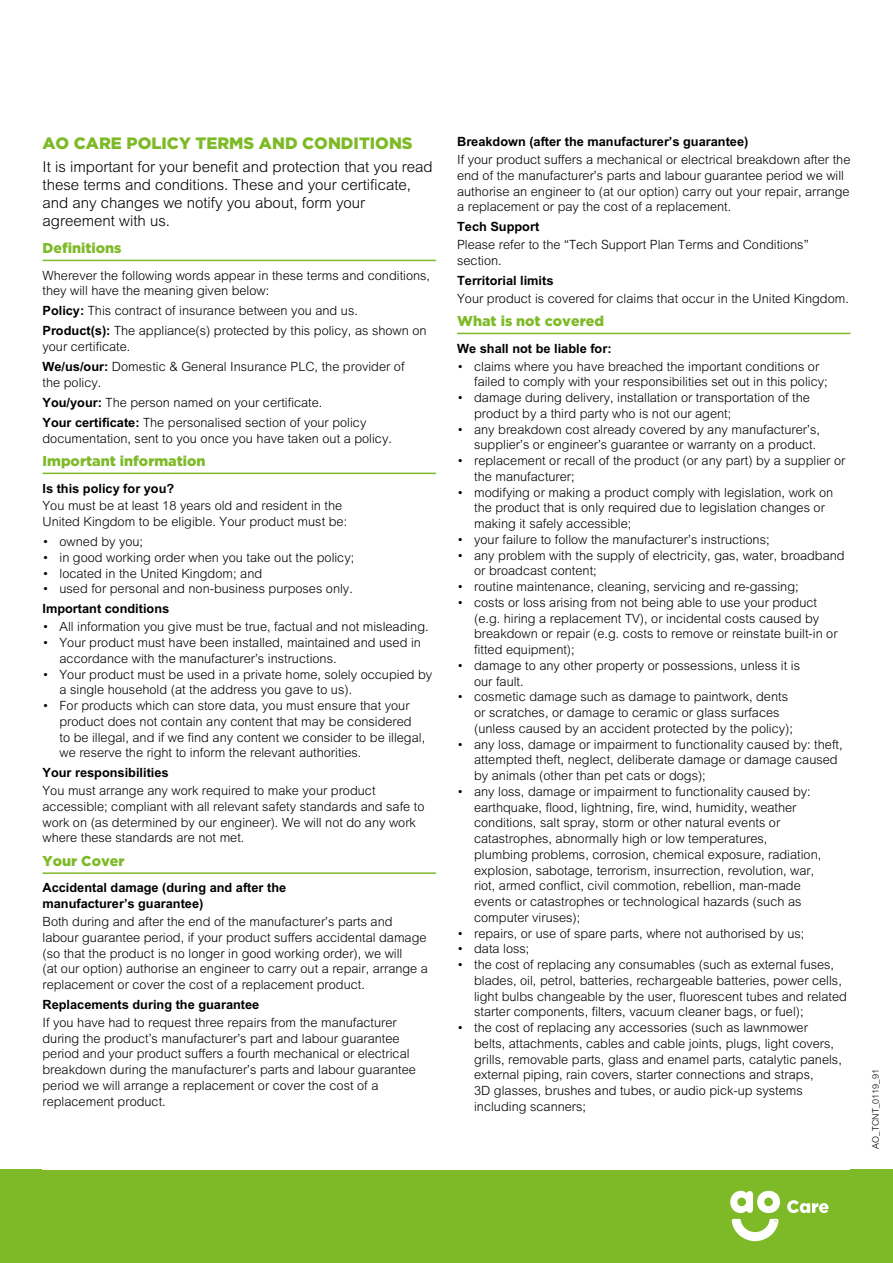
<style>
.page{position:relative;width:893px;height:1263px;background:#fff}
.page>*{position:absolute;margin:0;border:0;box-sizing:border-box;transform-origin:0 0}
.t1{font:900 16.5px "Gotham";color:#7eba28}
.t2{font:300 15px/18px "Arial";color:#000}
.t3{font:900 14.25px "Gotham";color:#7eba28}
.t4{font:300 12.75px/15.8px "Arial";color:#000}
.t5{font:700 12.75px/15.8px "Arial";color:#000}
.t6{font:300 9px "Arial";color:#000}
.s1{font-weight:700}
</style>
<div class="page">
<div style="left:0;top:1169px;width:893px;height:94px;background:#7eba28"></div>
<svg style="left:787px;top:1200px;width:42px;height:13px"></svg>
<svg style="left:730px;top:1191px;width:50px;height:22px"></svg>
<svg style="left:732px;top:1219px;width:46px;height:22px"></svg>
<hr style="left:43px;top:260px;width:393px;height:1px;background:#7eba28">
<hr style="left:43px;top:473px;width:393px;height:1px;background:#7eba28">
<hr style="left:43px;top:872px;width:393px;height:2px;background:#7eba28">
<hr style="left:457px;top:333px;width:393px;height:1px;background:#7eba28">
<p class="t1" style="left:43px;top:132px;width:372px">AO CARE POLICY TERMS AND CONDITIONS</p>
<p class="t2" style="left:43px;top:157px;width:392px">It is important for your benefit and protection that you read these terms and conditions. These and your certificate, and any changes we notify you about, form your agreement with us.</p>
<p class="t3" style="left:43px;top:238px;width:81px">Definitions</p>
<p class="t4" style="left:43px;top:267px;width:389px">Wherever the following words appear in these terms and conditions, they will have the meaning given below:</p>
<p class="t4" style="left:43px;top:301px;width:386px;line-height:20px"><span class="s1">Policy:</span> This contract of insurance between you and us.<br><span class="s1">Product(s):</span> The appliance(s) protected by this policy, as shown on</p>
<p class="t4" style="left:43px;top:337px;width:364px;line-height:20px">your certificate.<br><span class="s1">We/us/our:</span> Domestic &amp; General Insurance PLC, the provider of</p>
<p class="t4" style="left:43px;top:372px;width:325px;line-height:20px">the policy.<br><span class="s1">You/your:</span> The person named on your certificate.<br><span class="s1">Your certificate:</span> The personalised section of your policy</p>
<p class="t4" style="left:43px;top:430px;width:351px">documentation, sent to you once you have taken out a policy.</p>
<p class="t3" style="left:43px;top:451px;width:165px">Important information</p>
<p class="t5" style="left:43px;top:480px;width:133px">Is this policy for you?</p>
<p class="t4" style="left:43px;top:498px;width:306px">You must be at least 18 years old and resident in the<br>United Kingdom to be eligible. Your product must be:</p>
<p class="t4" style="left:43px;top:534px;width:102px">• owned by you;</p>
<p class="t4" style="left:43px;top:550px;width:313px">• in good working order when you take out the policy;</p>
<p class="t4" style="left:43px;top:565px;width:221px">• located in the United Kingdom; and</p>
<p class="t4" style="left:43px;top:581px;width:312px">• used for personal and non-business purposes only.</p>
<p class="t5" style="left:43px;top:601px;width:128px">Important conditions</p>
<p class="t4" style="left:43px;top:619px;width:388px">• All information you give must be true, factual and not misleading.</p>
<p class="t4" style="left:60px;top:635px;width:363px;text-indent:-17px">• Your product must have been installed, maintained and used in accordance with the manufacturer’s instructions.</p>
<p class="t4" style="left:60px;top:666px;width:374px;text-indent:-17px">• Your product must be used in a private home, solely occupied by a single household (at the address you gave to us).</p>
<p class="t4" style="left:60px;top:698px;width:367px;text-indent:-17px">• For products which can store data, you must ensure that your product does not contain any content that may be considered to be illegal, and if we find any content we consider to be illegal, we reserve the right to inform the relevant authorities.</p>
<p class="t5" style="left:43px;top:765px;width:128px">Your responsibilities</p>
<p class="t4" style="left:43px;top:783px;width:383px">You must arrange any work required to make your product accessible; compliant with all relevant safety standards and safe to work on (as determined by our engineer). We will not do any work where these standards are not met.</p>
<p class="t3" style="left:43px;top:851px;width:84px">Your Cover</p>
<p class="t5" style="left:43px;top:880px;width:245px">Accidental damage (during and after the manufacturer’s guarantee)</p>
<p class="t4" style="left:43px;top:914px;width:387px">Both during and after the end of the manufacturer’s parts and labour guarantee period, if your product suffers accidental damage (so that the product is no longer in good working order), we will<br>(at our option) authorise an engineer to carry out a repair, arrange a replacement or cover the cost of a replacement product.</p>
<p class="t5" style="left:43px;top:996px;width:218px">Replacements during the guarantee</p>
<p class="t4" style="left:43px;top:1014px;width:375px">If you have had to request three repairs from the manufacturer during the product’s manufacturer’s part and labour guarantee period and your product suffers a fourth mechanical or electrical breakdown during the manufacturer’s parts and labour guarantee period we will arrange a replacement or cover the cost of a replacement product.</p>
<p class="t5" style="left:457px;top:134px;width:293px">Breakdown (after the manufacturer’s guarantee)</p>
<p class="t4" style="left:457px;top:152px;width:395px">If your product suffers a mechanical or electrical breakdown after the end of the manufacturer’s parts and labour guarantee period we will authorise an engineer to (at our option) carry out your repair, arrange a replacement or pay the cost of a replacement.</p>
<p class="t5" style="left:457px;top:219px;width:84px">Tech Support</p>
<p class="t4" style="left:457px;top:237px;width:353px">Please refer to the “Tech Support Plan Terms and Conditions” section.</p>
<p class="t5" style="left:457px;top:272px;width:98px">Territorial limits</p>
<p class="t4" style="left:457px;top:290px;width:393px">Your product is covered for claims that occur in the United Kingdom.</p>
<p class="t3" style="left:457px;top:311px;width:148px">What is not covered</p>
<p class="t5" style="left:457px;top:340px;width:156px">We shall not be liable for:</p>
<p class="t4" style="left:474px;top:358px;width:355px;text-indent:-17px">• claims where you have breached the important conditions or failed to comply with your responsibilities set out in this policy;</p>
<p class="t4" style="left:474px;top:390px;width:337px;text-indent:-17px">• damage during delivery, installation or transportation of the product by a third party who is not our agent;</p>
<p class="t4" style="left:457px;top:421px;width:364px;text-align:right">• any breakdown cost already covered by any manufacturer’s, supplier’s or engineer’s guarantee or warranty on a product.</p>
<p class="t4" style="left:474px;top:453px;width:373px;text-indent:-17px">• replacement or recall of the product (or any part) by a supplier or the manufacturer;</p>
<p class="t4" style="left:474px;top:484px;width:361px;text-indent:-17px">• modifying or making a product comply with legislation, work on the product that is only required due to legislation changes or making it safely accessible;</p>
<p class="t4" style="left:457px;top:531px;width:314px">• your failure to follow the manufacturer’s instructions;</p>
<p class="t4" style="left:474px;top:547px;width:372px;text-indent:-17px">• any problem with the supply of electricity, gas, water, broadband or broadcast content;</p>
<p class="t4" style="left:457px;top:579px;width:343px">• routine maintenance, cleaning, servicing and re-gassing;</p>
<p class="t4" style="left:474px;top:594px;width:365px;text-indent:-17px">• costs or loss arising from not being able to use your product (e.g. hiring a replacement TV), or incidental costs caused by breakdown or repair (e.g. costs to remove or reinstate built-in or fitted equipment);</p>
<p class="t4" style="left:474px;top:657px;width:327px;text-indent:-17px">• damage to any other property or possessions, unless it is our fault.</p>
<p class="t4" style="left:474px;top:689px;width:320px;text-indent:-17px">• cosmetic damage such as damage to paintwork, dents or scratches, or damage to ceramic or glass surfaces (unless caused by an accident protected by the policy);</p>
<p class="t4" style="left:474px;top:736px;width:370px;text-indent:-17px">• any loss, damage or impairment to functionality caused by: theft, attempted theft, neglect, deliberate damage or damage caused by animals (other than pet cats or dogs);</p>
<p class="t4" style="left:474px;top:783px;width:349px;text-indent:-17px">• any loss, damage or impairment to functionality caused by: earthquake, flood, lightning, fire, wind, humidity, weather conditions, salt spray, storm or other natural events or catastrophes, abnormally high or low temperatures, plumbing problems, corrosion, chemical exposure, radiation, explosion, sabotage, terrorism, insurrection, revolution, war, riot, armed conflict, civil commotion, rebellion, man-made events or catastrophes or technological hazards (such as computer viruses);</p>
<p class="t4" style="left:457px;top:925px;width:349px">• repairs, or use of spare parts, where not authorised by us;</p>
<p class="t4" style="left:457px;top:941px;width:74px">• data loss;</p>
<p class="t4" style="left:474px;top:956px;width:374px;text-indent:-17px">• the cost of replacing any consumables (such as external fuses, blades, oil, petrol, batteries, rechargeable batteries, power cells, light bulbs changeable by the user, fluorescent tubes and related starter components, filters, vacuum cleaner bags, or fuel);</p>
<p class="t4" style="left:474px;top:1019px;width:369px;text-indent:-17px">• the cost of replacing any accessories (such as lawnmower belts, attachments, cables and cable joints, plugs, light covers, grills, removable parts, glass and enamel parts, catalytic panels, external piping, rain covers, starter connections and straps,<br>3D glasses, brushes and tubes, or audio pick-up systems including scanners;</p>
<p class="t6" style="left:870px;top:1149px;width:81px;rotate:-90deg">AO_TCNT_0119_91</p>
</div>
